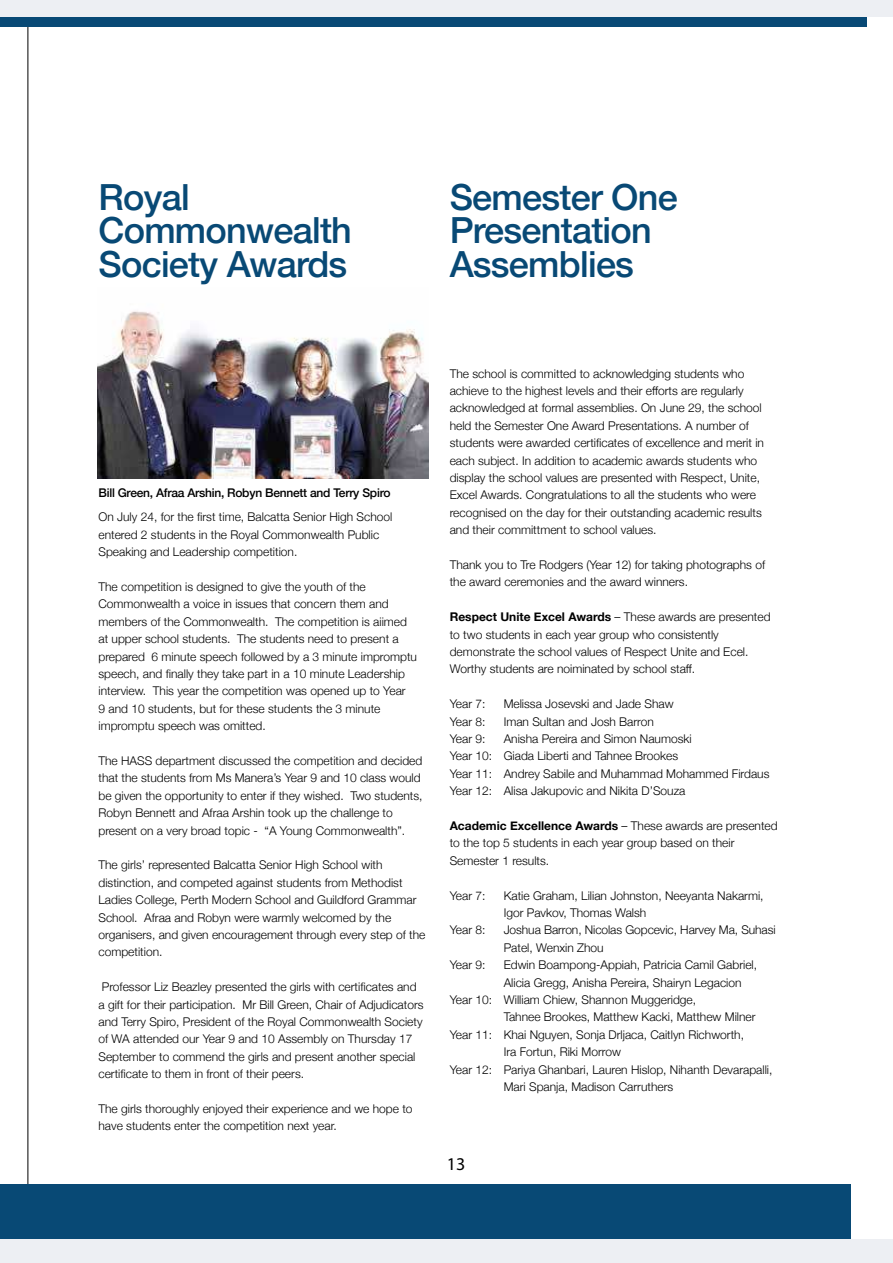
<style>
.page{position:relative;width:893px;height:1263px;background:#fff}
.page>*{position:absolute;margin:0;border:0;box-sizing:border-box;transform-origin:0 0}
.t1{font:500 36px/33.3px "Helvetica Neue";letter-spacing:-.02em;color:#084975}
.t2{font:18px "Myriad Pro";color:#000}
.t3{font:300 12px/17.4px "Helvetica Neue";color:#000}
.t4{font:500 12px "Helvetica Neue";letter-spacing:-.02em;color:#000}
.s1{font-weight:700}
</style>
<div class="page">
<hr style="left:28px;top:7px;width:1px;height:1209px;background:#000">
<img style="left:97px;top:311px;width:331px;height:167px">
<div style="left:0;top:16px;width:866px;height:10px;background:#084975"></div>
<div style="left:0;top:0;width:893px;height:16px;background:#edeff3"></div>
<div style="left:0;top:1184px;width:850px;height:55px;background:#084975"></div>
<div style="left:0;top:1239px;width:893px;height:24px;background:#edeff3"></div>
<h1 class="t1" style="left:98px;top:184px;width:255px">Royal<br>Commonwealth<br>Society Awards</h1>
<h1 class="t1" style="left:450px;top:184px;width:230px">Semester One<br>Presentation<br>Assemblies</h1>
<p class="t4" style="left:98px;top:483px;width:294px">Bill Green, Afraa Arshin, Robyn Bennett and Terry Spiro</p>
<p class="t3" style="left:98px;top:507px;width:295px">On July 24, for the first time, Balcatta Senior High School entered 2 students in the Royal Commonwealth Public<br>Speaking and Leadership competition.</p>
<p class="t3" style="left:98px;top:579px;width:320px">The competition is designed to give the youth of the Commonwealth a voice in issues that concern them and members of the Commonwealth. The competition is aiimed at upper school students. The students need to present a prepared 6 minute speech followed by a 3 minute impromptu speech, and finally they take part in a 10 minute Leadership interview. This year the competition was opened up to Year<br>9 and 10 students, but for these students the 3 minute impromptu speech was omitted.</p>
<p class="t3" style="left:98px;top:753px;width:326px">The HASS department discussed the competition and decided that the students from Ms Manera’s Year 9 and 10 class would be given the opportunity to enter if they wished. Two students, Robyn Bennett and Afraa Arshin took up the challenge to present on a very broad topic - “A Young Commonwealth”.</p>
<p class="t3" style="left:98px;top:857px;width:328px">The girls’ represented Balcatta Senior High School with distinction, and competed against students from Methodist Ladies College, Perth Modern School and Guildford Grammar School. Afraa and Robyn were warmly welcomed by the organisers, and given encouragement through every step of the competition.</p>
<p class="t3" style="left:98px;top:977px;width:327px">Professor Liz Beazley presented the girls with certificates and<br>a gift for their participation. Mr Bill Green, Chair of Adjudicators and Terry Spiro, President of the Royal Commonwealth Society of WA attended our Year 9 and 10 Assembly on Thursday 17<br>September to commend the girls and present another special certificate to them in front of their peers.</p>
<p class="t3" style="left:98px;top:1101px;width:316px">The girls thoroughly enjoyed their experience and we hope to have students enter the competition next year.</p>
<p class="t3" style="left:450px;top:365px;width:316px">The school is committed to acknowledging students who achieve to the highest levels and their efforts are regularly acknowledged at formal assemblies. On June 29, the school held the Semester One Award Presentations. A number of students were awarded certificates of excellence and merit in each subject. In addition to academic awards students who display the school values are presented with Respect, Unite, Excel Awards. Congratulations to all the students who were recognised on the day for their outstanding academic results and their committment to school values.</p>
<p class="t3" style="left:450px;top:557px;width:317px">Thank you to Tre Rodgers (Year 12) for taking photographs of the award ceremonies and the award winners.</p>
<p class="t3" style="left:450px;top:609px;width:322px"><span class="s1">Respect Unite Excel Awards</span> – These awards are presented to two students in each year group who consistently demonstrate the school values of Respect Unite and Ecel.<br>Worthy students are noiminated by school staff.</p>
<p class="t3" style="left:450px;top:694px;width:37px">Year 7:</p>
<p class="t3" style="left:504px;top:694px;width:171px">Melissa Josevski and Jade Shaw</p>
<p class="t3" style="left:450px;top:713px;width:37px">Year 8:</p>
<p class="t3" style="left:504px;top:713px;width:152px">Iman Sultan and Josh Barron</p>
<p class="t3" style="left:450px;top:731px;width:37px">Year 9:</p>
<p class="t3" style="left:450px;top:731px;width:321px;text-indent:54px">Anisha Pereira and Simon Naumoski<br>Year 10: Giada Liberti and Tahnee Brookes<br>Year 11: Andrey Sabile and Muhammad Mohammed Firdaus Year 12: Alisa Jakupovic and Nikita D’Souza</p>
<p class="t3" style="left:450px;top:818px;width:330px"><span class="s1">Academic Excellence Awards</span> – These awards are presented to the top 5 students in each year group based on their<br>Semester 1 results.</p>
<p class="t3" style="left:450px;top:886px;width:37px">Year 7:</p>
<p class="t3" style="left:504px;top:886px;width:261px">Katie Graham, Lilian Johnston, Neeyanta Nakarmi,<br>Igor Pavkov, Thomas Walsh</p>
<p class="t3" style="left:450px;top:922px;width:37px">Year 8:</p>
<p class="t3" style="left:504px;top:922px;width:273px">Joshua Barron, Nicolas Gopcevic, Harvey Ma, Suhasi<br>Patel, Wenxin Zhou</p>
<p class="t3" style="left:450px;top:957px;width:37px">Year 9:</p>
<p class="t3" style="left:504px;top:957px;width:255px">Edwin Boampong-Appiah, Patricia Camil Gabriel,</p>
<p class="t3" style="left:504px;top:974px;width:239px">Alicia Gregg, Anisha Pereira, Shairyn Legacion</p>
<p class="t3" style="left:450px;top:992px;width:248px">Year 10: William Chiew, Shannon Muggeridge,</p>
<p class="t3" style="left:504px;top:1009px;width:253px">Tahnee Brookes, Matthew Kacki, Matthew Milner</p>
<p class="t3" style="left:450px;top:1026px;width:296px">Year 11: Khai Nguyen, Sonja Drljaca, Caitlyn Richworth,</p>
<p class="t3" style="left:504px;top:1044px;width:119px">Ira Fortun, Riki Morrow</p>
<p class="t3" style="left:450px;top:1061px;width:324px">Year 12: Pariya Ghanbari, Lauren Hislop, Nihanth Devarapalli,</p>
<p class="t3" style="left:504px;top:1079px;width:171px">Mari Spanja, Madison Carruthers</p>
<h2 class="t2" style="left:447px;top:1153px;width:20px">13</h2>
</div>
